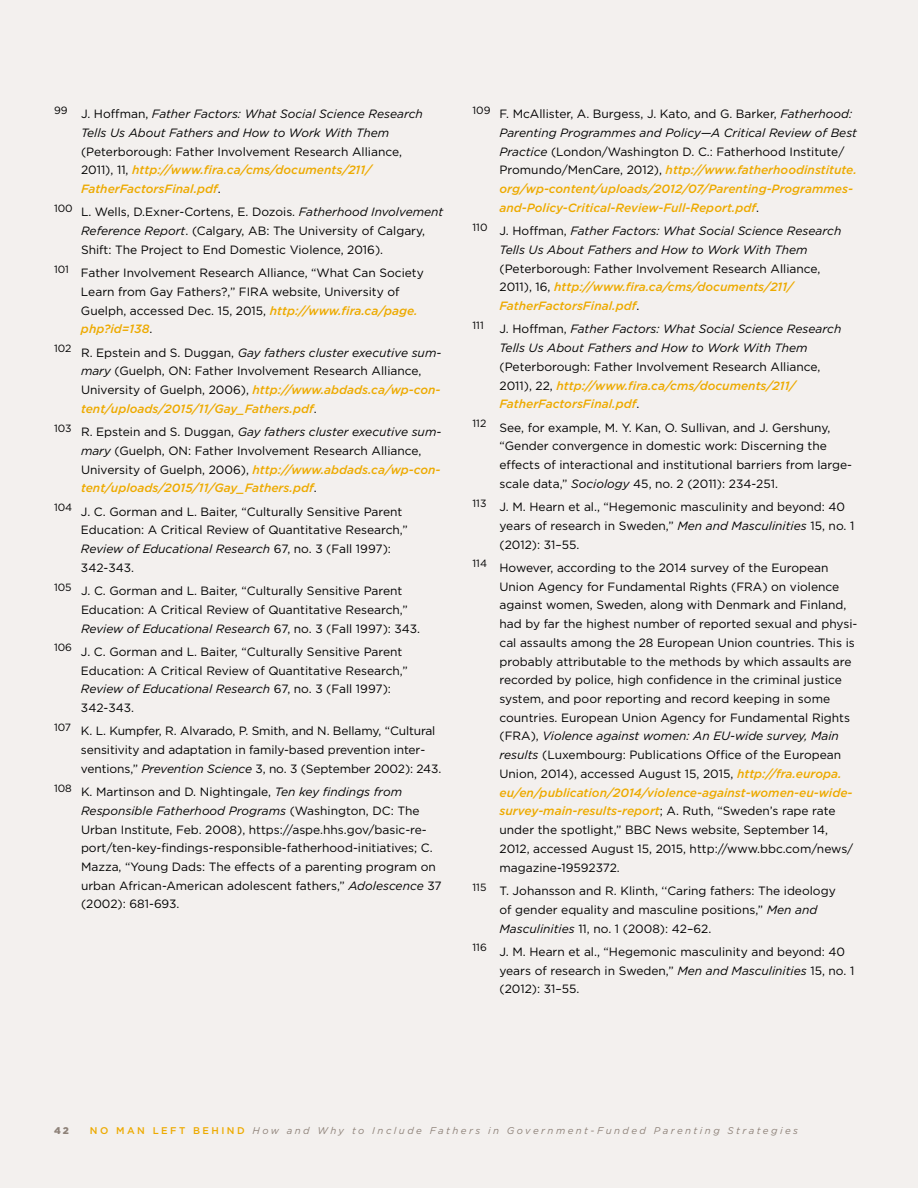
<style>
.page{position:relative;width:918px;height:1188px;background:#f3f0ee}
.page>*{position:absolute;margin:0;border:0;box-sizing:border-box;transform-origin:0 0}
.t1{font:12px/18.8px "Gotham";color:#000}
.t2{font:italic 500 12px/18.8px "Gotham";color:#edaa00}
.t3{font:italic 12px/18.8px "Gotham";color:#000;text-align:center}
.t4{font:10.5px "Gotham";color:#000}
.t5{font:italic 9.75px "Gotham";letter-spacing:.25em;color:#8e8279}
.t6{font:900 9.75px "Gotham";color:#8e8279}
.s1{font-style:normal}
.s2{font-weight:400;font-style:normal;color:#000}
.s3{font-style:italic}
.s4{font-weight:500;font-style:italic;color:#edaa00}
.s5{font-weight:400;color:#000}
.s6{font-weight:500;font-style:normal;color:#edaa00}
</style>
<div class="page">
<p class="t3" style="left:54px;top:104px;width:370px"><sup>99</sup> <span class="s1">J. Hoffman,</span> Father Factors: What Social Science Research<br>Tells Us About Fathers and How to Work With Them</p>
<p class="t2" style="left:81px;top:142px;width:323px"><span class="s2">(Peterborough: Father Involvement Research Alliance,<br>2011), 11,</span> http://www.fira.ca/cms/documents/211/<br>FatherFactorsFinal.pdf<span class="s2">.</span></p>
<p class="t1" style="left:81px;top:202px;width:364px;text-indent:-27px"><sup>100</sup> L. Wells, D.Exner-Cortens, E. Dozois. <span class="s3">Fatherhood Involvement<br>Reference Report</span>. (Calgary, AB: The University of Calgary,<br>Shift: The Project to End Domestic Violence, 2016).</p>
<p class="t1" style="left:81px;top:263px;width:344px;text-indent:-27px"><sup>101</sup> Father Involvement Research Alliance, “What Can Society Learn from Gay Fathers?,” FIRA website, University of Guelph, accessed Dec. 15, 2015, <span class="s4">http://www.fira.ca/page. php?id=138</span>.</p>
<p class="t1" style="left:81px;top:343px;width:362px;text-indent:-27px"><sup>102</sup> R. Epstein and S. Duggan, <span class="s3">Gay fathers cluster executive sum&shy;mary</span> (Guelph, ON: Father Involvement Research Alliance, University of Guelph, 2006), <span class="s4">http://www.abdads.ca/wp-con&shy;tent/uploads/2015/11/Gay_Fathers.pdf</span>.</p>
<p class="t1" style="left:81px;top:422px;width:362px;text-indent:-27px"><sup>103</sup> R. Epstein and S. Duggan, <span class="s3">Gay fathers cluster executive sum&shy;mary</span> (Guelph, ON: Father Involvement Research Alliance, University of Guelph, 2006), <span class="s4">http://www.abdads.ca/wp-con&shy;tent/uploads/2015/11/Gay_Fathers.pdf</span>.</p>
<p class="t1" style="left:81px;top:502px;width:328px;text-indent:-27px"><sup>104</sup> J. C. Gorman and L. Baiter, “Culturally Sensitive Parent Education: A Critical Review of Quantitative Research,” <span class="s3">Review of Educational Research</span> 67, no. 3 (Fall 1997):<br>342-343.</p>
<p class="t1" style="left:81px;top:581px;width:339px;text-indent:-27px"><sup>105</sup> J. C. Gorman and L. Baiter, “Culturally Sensitive Parent<br>Education: A Critical Review of Quantitative Research,”<br><span class="s3">Review of Educational Research</span> 67, no. 3 (Fall 1997): 343.</p>
<p class="t1" style="left:81px;top:642px;width:328px;text-indent:-27px"><sup>106</sup> J. C. Gorman and L. Baiter, “Culturally Sensitive Parent Education: A Critical Review of Quantitative Research,” <span class="s3">Review of Educational Research</span> 67, no. 3 (Fall 1997):<br>342-343.</p>
<p class="t1" style="left:81px;top:721px;width:360px;text-indent:-27px"><sup>107</sup> K. L. Kumpfer, R. Alvarado, P. Smith, and N. Bellamy, “Cultural sensitivity and adaptation in family-based prevention inter&shy;ventions,” <span class="s3">Prevention Science</span> 3, no. 3 (September 2002): 243.</p>
<p class="t1" style="left:81px;top:782px;width:362px;text-indent:-27px"><sup>108</sup> K. Martinson and D. Nightingale, <span class="s3">Ten key findings from Responsible Fatherhood Programs</span> (Washington, DC: The Urban Institute, Feb. 2008), https://aspe.hhs.gov/basic-re&shy;port/ten-key-findings-responsible-fatherhood-initiatives; C.<br>Mazza, “Young Dads: The effects of a parenting program on urban African-American adolescent fathers,” <span class="s3">Adolescence</span> 37 (2002): 681-693.</p>
<p class="t2" style="left:499px;top:104px;width:359px;text-indent:-27px"><sup>109</sup> <span class="s2">F. McAllister, A. Burgess, J. Kato, and G. Barker,</span> <span class="s5">Fatherhood:<br>Parenting Programmes and Policy—A Critical Review of Best Practice</span> <span class="s2">(London/Washington D. C.: Fatherhood Institute/ Promundo/MenCare, 2012),</span> http://www.fatherhoodinstitute. org/wp-content/uploads/2012/07/Parenting-Programmes&shy;and-Policy-Critical-Review-Full-Report.pdf<span class="s2">.</span></p>
<p class="t3" style="left:472px;top:221px;width:370px"><sup>110</sup> <span class="s1">J. Hoffman,</span> Father Factors: What Social Science Research<br>Tells Us About Fathers and How to Work With Them</p>
<p class="t2" style="left:500px;top:259px;width:323px"><span class="s2">(Peterborough: Father Involvement Research Alliance,<br>2011), 16,</span> http://www.fira.ca/cms/documents/211/<br>FatherFactorsFinal.pdf<span class="s2">.</span></p>
<p class="t4" style="left:472px;top:319px;width:13px">111</p>
<p class="t3" style="left:499px;top:320px;width:343px;text-align:left"><span class="s1">J. Hoffman,</span> Father Factors: What Social Science Research<br>Tells Us About Fathers and How to Work With Them</p>
<p class="t2" style="left:499px;top:357px;width:323px"><span class="s2">(Peterborough: Father Involvement Research Alliance,<br>2011), 22,</span> http://www.fira.ca/cms/documents/211/<br>FatherFactorsFinal.pdf<span class="s2">.</span></p>
<p class="t1" style="left:499px;top:418px;width:354px;text-indent:-27px"><sup>112</sup> See, for example, M. Y. Kan, O. Sullivan, and J. Gershuny, “Gender convergence in domestic work: Discerning the effects of interactional and institutional barriers from large&shy;scale data,” <span class="s3">Sociology</span> 45, no. 2 (2011): 234-251.</p>
<p class="t1" style="left:499px;top:497px;width:356px;text-indent:-27px"><sup>113</sup> J. M. Hearn et al., “Hegemonic masculinity and beyond: 40 years of research in Sweden,” <span class="s3">Men and Masculinities</span> 15, no. 1 (2012): 31–55.</p>
<p class="t1" style="left:499px;top:558px;width:359px;text-indent:-27px"><sup>114</sup> However, according to the 2014 survey of the European Union Agency for Fundamental Rights (FRA) on violence against women, Sweden, along with Denmark and Finland, had by far the highest number of reported sexual and physi&shy;cal assaults among the 28 European Union countries. This is probably attributable to the methods by which assaults are recorded by police, high confidence in the criminal justice system, and poor reporting and record keeping in some countries. European Union Agency for Fundamental Rights (FRA), <span class="s3">Violence against women: An EU-wide survey, Main results</span> (Luxembourg: Publications Office of the European Union, 2014), accessed August 15, 2015, <span class="s4">http://fra.europa. eu/en/publication/2014/violence-against-women-eu-wide&shy;survey-main-results-report</span>; A. Ruth, “Sweden’s rape rate under the spotlight,” BBC News website, September 14, 2012, accessed August 15, 2015, http://www.bbc.com/news/ magazine-19592372.</p>
<p class="t1" style="left:499px;top:881px;width:338px;text-indent:-27px"><sup>115</sup> T. Johansson and R. Klinth, ‘‘Caring fathers: The ideology of gender equality and masculine positions,” <span class="s3">Men and<br>Masculinities</span> 11, no. 1 (2008): 42–62.</p>
<p class="t1" style="left:499px;top:942px;width:356px;text-indent:-27px"><sup>116</sup> J. M. Hearn et al., “Hegemonic masculinity and beyond: 40 years of research in Sweden,” <span class="s3">Men and Masculinities</span> 15, no. 1 (2012): 31–55.</p>
<p class="t6" style="left:54px;top:1124px;width:16px">42</p>
<p class="t5" style="left:90px;top:1125px;width:710px"><span class="s6">NO MAN LEFT BEHIND</span> How and Why to Include Fathers in Government-Funded Parenting Strategies</p>
</div>
